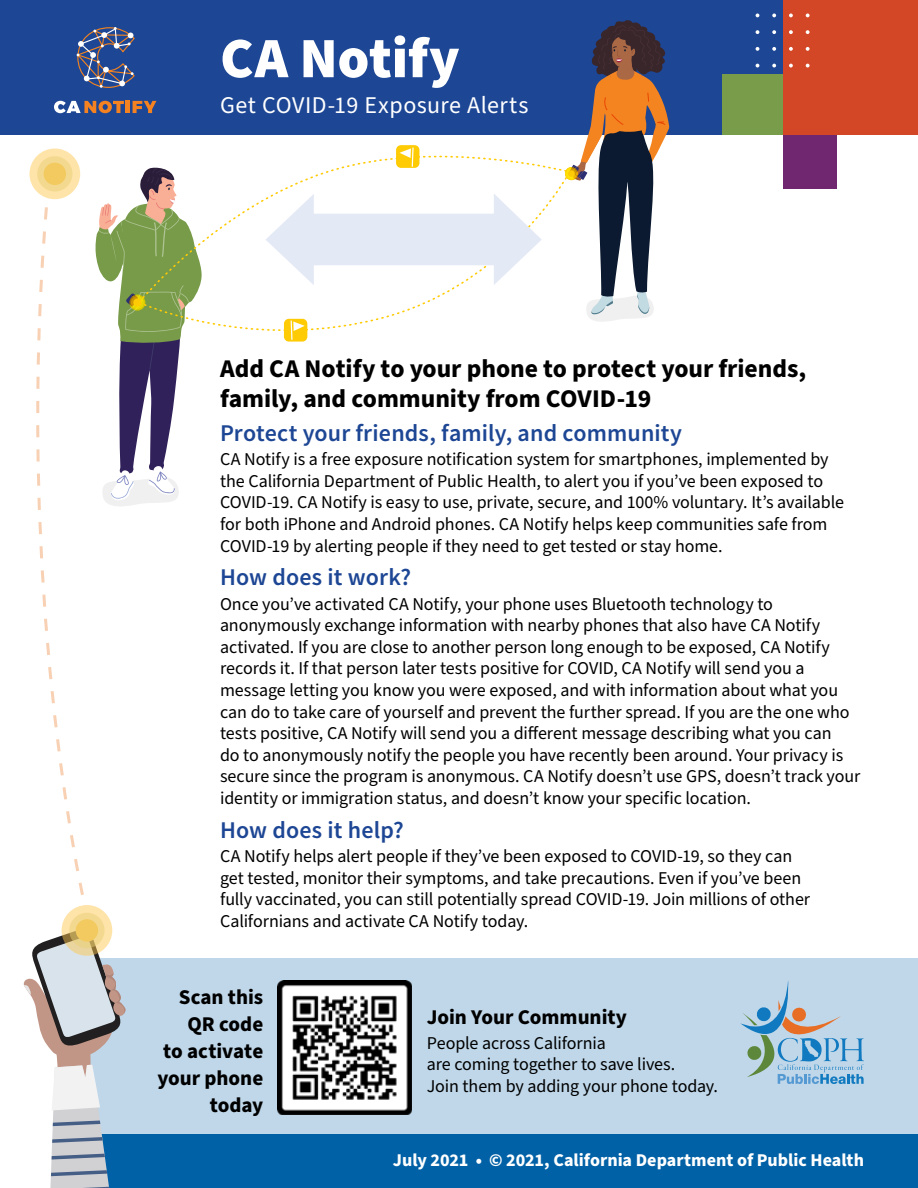
<style>
.page{position:relative;width:918px;height:1188px;background:#fff}
.page>*{position:absolute;margin:0;border:0;box-sizing:border-box;transform-origin:0 0}
.t1{font:900 57px "Source Sans Pro";letter-spacing:-.005em;color:#fff}
.t2{font:700 25.5px/30px "Source Sans Pro";color:#000}
.t3{font:600 24px "Source Sans Pro";letter-spacing:.005em;color:#1d4694}
.t4{font:24px "Source Sans Pro";letter-spacing:.02em;color:#fff}
.t5{font:700 21px/27px "Source Sans Pro";color:#000;text-align:right}
.Body{font:18px/21.6px "Source Sans Pro";letter-spacing:-.005em;color:#000}
.t6{font:700 18px "Source Sans Pro";color:#fff}
</style>
<div class="page">
<div style="left:79px;top:958px;width:839px;height:210px;background:#bfd7e9"></div>
<div style="left:55px;top:1134px;width:863px;height:54px;background:#0061a6"></div>
<div style="left:0;top:0;width:918px;height:135px;background:#1d4694"></div>
<hr style="left:126px;top:101px;width:4px;height:12px;background:#f58220">
<svg style="left:133px;top:101px;width:23px;height:12px"></svg>
<svg style="left:54px;top:101px;width:70px;height:12px"></svg>
<svg style="left:76px;top:27px;width:59px;height:61px"></svg>
<div style="left:783px;top:0;width:135px;height:135px;background:#d44726"></div>
<div style="left:722px;top:74px;width:61px;height:61px;background:#789c4a"></div>
<div style="left:783px;top:135px;width:54px;height:54px;background:#712670"></div>
<svg style="left:320px;top:145px;width:246px;height:29px"></svg>
<div style="left:396px;top:145px;width:23px;height:23px;background:#ffcb05;border-radius:5px"></div>
<svg style="left:400px;top:148px;width:14px;height:19px"></svg>
<svg style="left:95px;top:167px;width:85px;height:339px"></svg>
<svg style="left:143px;top:174px;width:423px;height:174px"></svg>
<svg style="left:566px;top:20px;width:103px;height:302px"></svg>
<div style="left:284px;top:319px;width:23px;height:23px;background:#ffcb05;border-radius:5px"></div>
<svg style="left:291px;top:321px;width:14px;height:19px"></svg>
<svg style="left:266px;top:193px;width:276px;height:92px"></svg>
<img style="left:277px;top:980px;width:134px;height:135px">
<svg style="left:740px;top:980px;width:124px;height:104px"></svg>
<svg style="left:23px;top:927px;width:103px;height:261px"></svg>
<svg style="left:36px;top:207px;width:48px;height:688px"></svg>
<svg style="left:62px;top:905px;width:50px;height:51px"></svg>
<svg style="left:69px;top:913px;width:36px;height:35px"></svg>
<div style="left:29px;top:149px;width:51px;height:50px;background:#ffe4a9;border-radius:50%"></div>
<svg style="left:37px;top:156px;width:36px;height:36px"></svg>
<svg style="left:772px;top:64px;width:4px;height:3px"></svg>
<svg style="left:789px;top:64px;width:4px;height:3px"></svg>
<svg style="left:806px;top:64px;width:4px;height:3px"></svg>
<svg style="left:756px;top:47px;width:3px;height:4px"></svg>
<svg style="left:772px;top:47px;width:4px;height:4px"></svg>
<svg style="left:789px;top:47px;width:4px;height:4px"></svg>
<svg style="left:806px;top:47px;width:4px;height:4px"></svg>
<svg style="left:756px;top:30px;width:3px;height:4px"></svg>
<svg style="left:772px;top:30px;width:4px;height:4px"></svg>
<svg style="left:789px;top:30px;width:4px;height:4px"></svg>
<svg style="left:806px;top:30px;width:4px;height:4px"></svg>
<svg style="left:756px;top:13px;width:3px;height:4px"></svg>
<svg style="left:772px;top:13px;width:4px;height:4px"></svg>
<svg style="left:789px;top:13px;width:4px;height:4px"></svg>
<svg style="left:806px;top:13px;width:4px;height:4px"></svg>
<h1 class="t1" style="left:220px;top:19px;width:241px">CA Notify</h1>
<h1 class="t4" style="left:220px;top:89px;width:310px">Get COVID-19 Exposure Alerts</h1>
<h2 class="t2" style="left:220px;top:354px;width:588px">Add CA Notify to your phone to protect your friends, family, and community from COVID-19</h2>
<h3 class="t3" style="left:220px;top:417px;width:464px">Protect your friends, family, and community</h3>
<p class="Body" style="left:220px;top:449px;width:625px">CA Notify is a free exposure notification system for smartphones, implemented by the California Department of Public Health, to alert you if you’ve been exposed to COVID-19. CA Notify is easy to use, private, secure, and 100% voluntary. It’s available for both iPhone and Android phones. CA Notify helps keep communities safe from COVID-19 by alerting people if they need to get tested or stay home.</p>
<h3 class="t3" style="left:220px;top:562px;width:193px">How does it work?</h3>
<p class="Body" style="left:220px;top:593px;width:642px">Once you’ve activated CA Notify, your phone uses Bluetooth technology to anonymously exchange information with nearby phones that also have CA Notify activated. If you are close to another person long enough to be exposed, CA Notify records it. If that person later tests positive for COVID, CA Notify will send you a message letting you know you were exposed, and with information about what you can do to take care of yourself and prevent the further spread. If you are the one who tests positive, CA Notify will send you a different message describing what you can<br>do to anonymously notify the people you have recently been around. Your privacy is secure since the program is anonymous. CA Notify doesn’t use GPS, doesn’t track your identity or immigration status, and doesn’t know your specific location.</p>
<h3 class="t3" style="left:220px;top:814px;width:185px">How does it help?</h3>
<p class="Body" style="left:220px;top:846px;width:592px">CA Notify helps alert people if they’ve been exposed to COVID-19, so they can get tested, monitor their symptoms, and take precautions. Even if you’ve been fully vaccinated, you can still potentially spread COVID-19. Join millions of other Californians and activate CA Notify today.</p>
<p class="t5" style="left:157px;top:984px;width:107px">Scan this<br>QR code<br>to activate your phone today</p>
<p class="t5" style="left:427px;top:1005px;width:202px">Join Your Community</p>
<p class="Body" style="left:427px;top:1033px;width:293px">People across California<br>are coming together to save lives.<br>Join them by adding your phone today.</p>
<p class="t6" style="left:393px;top:1148px;width:473px">July 2021 • © 2021, California Department of Public Health</p>
</div>
